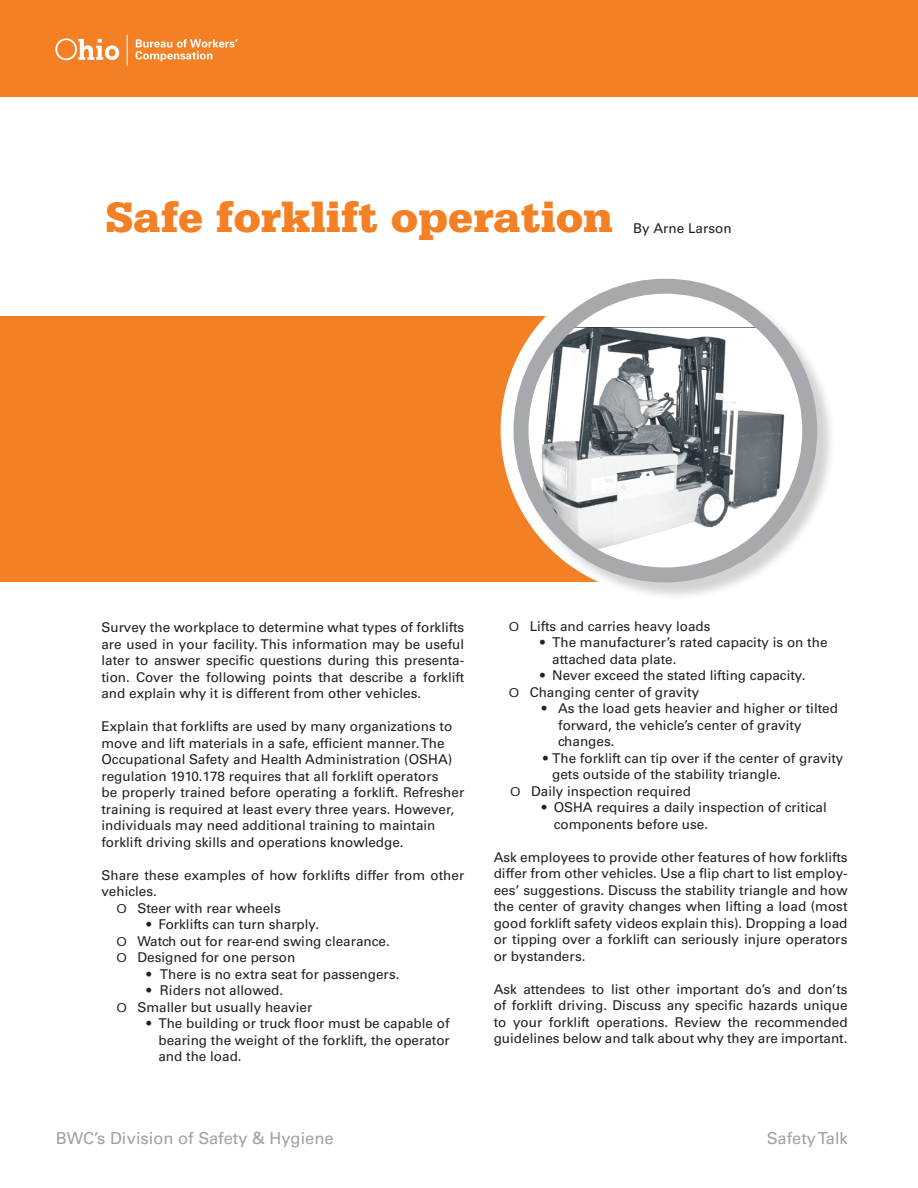
<style>
.page{position:relative;width:918px;height:1188px;background:#fff}
.page>*{position:absolute;margin:0;border:0;box-sizing:border-box;transform-origin:0 0}
.t1{font:900 45px "Serifa Std";color:#f48026}
.t2{font:16.5px "Univers LT Std";color:#a1a1a5}
.bb1{font:13.5px/16.5px "Univers LT Std";color:#231f20}
.body_text{font:13.5px "Univers LT Std";color:#231f20}
.s1{font-family:"Serifa Std"}
</style>
<div class="page">
<div style="left:0;top:0;width:918px;height:97px;background:#f48026"></div>
<svg style="left:55px;top:37px;width:183px;height:29px"></svg>
<hr style="left:127px;top:34px;width:1px;height:32px;background:#fff">
<div style="left:0;top:316px;width:642px;height:265px;background:#f48026"></div>
<div style="left:501px;top:264px;width:332px;height:332px;background:#fff;border-radius:50%"></div>
<div style="left:516px;top:281px;width:320px;height:320px;background:#231f20;opacity:.2"></div>
<svg style="left:521px;top:286px;width:289px;height:289px"></svg>
<img style="left:531px;top:327px;width:265px;height:240px">
<div style="left:514px;top:279px;width:303px;height:303px;border:15px solid #a8a9ad;border-radius:50%"></div>
<p class="t1" style="left:106px;top:191px;width:509px">Safe forklift operation</p>
<p class="body_text" style="left:633px;top:220px;width:100px">By Arne Larson</p>
<p class="bb1" style="left:101px;top:619px;width:364px;text-align:justify">Survey the workplace to determine what types of forklifts are used in your facility. This information may be useful later to answer specific questions during this presenta&shy;tion. Cover the following points that describe a forklift and explain why it is different from other vehicles.</p>
<p class="bb1" style="left:101px;top:718px;width:352px">Explain that forklifts are used by many organizations to</p>
<p class="bb1" style="left:101px;top:735px;width:345px">move and lift materials in a safe, efficient manner. The</p>
<p class="bb1" style="left:101px;top:751px;width:352px">Occupational Safety and Health Administration (OSHA)</p>
<p class="bb1" style="left:101px;top:768px;width:339px">regulation 1910.178 requires that all forklift operators</p>
<p class="bb1" style="left:101px;top:784px;width:364px">be properly trained before operating a forklift. Refresher training is required at least every three years. However,</p>
<p class="bb1" style="left:101px;top:817px;width:336px">individuals may need additional training to maintain</p>
<p class="bb1" style="left:101px;top:834px;width:304px">forklift driving skills and operations knowledge.</p>
<p class="bb1" style="left:101px;top:867px;width:364px">Share these examples of how forklifts differ from other vehicles.</p>
<p class="bb1" style="left:116px;top:900px;width:166px"><span class="s1">O</span> Steer with rear wheels</p>
<p class="bb1" style="left:146px;top:916px;width:174px">• Forklifts can turn sharply.</p>
<p class="bb1" style="left:116px;top:933px;width:275px"><span class="s1">O</span> Watch out for rear-end swing clearance.</p>
<p class="bb1" style="left:116px;top:949px;width:180px"><span class="s1">O</span> Designed for one person</p>
<p class="bb1" style="left:146px;top:966px;width:255px">• There is no extra seat for passengers.</p>
<p class="bb1" style="left:146px;top:982px;width:138px">• Riders not allowed.</p>
<p class="bb1" style="left:116px;top:999px;width:197px"><span class="s1">O</span> Smaller but usually heavier</p>
<p class="bb1" style="left:158px;top:1015px;width:293px;text-align:justify;text-indent:-12px">• The building or truck floor must be capable of bearing the weight of the forklift, the operator and the load.</p>
<p class="bb1" style="left:509px;top:618px;width:203px"><span class="s1">O</span> Lifts and carries heavy loads</p>
<p class="bb1" style="left:540px;top:634px;width:289px">• The manufacturer’s rated capacity is on the</p>
<p class="bb1" style="left:552px;top:651px;width:126px">attached data plate.</p>
<p class="bb1" style="left:540px;top:667px;width:267px">• Never exceed the stated lifting capacity.</p>
<p class="bb1" style="left:509px;top:684px;width:192px"><span class="s1">O</span> Changing center of gravity</p>
<p class="bb1" style="left:542px;top:700px;width:298px">• As the load gets heavier and higher or tilted</p>
<p class="bb1" style="left:558px;top:717px;width:245px">forward, the vehicle’s center of gravity changes.</p>
<p class="bb1" style="left:552px;top:750px;width:293px;text-indent:-9px">• The forklift can tip over if the center of gravity gets outside of the stability triangle.</p>
<p class="bb1" style="left:510px;top:783px;width:182px"><span class="s1">O</span> Daily inspection required</p>
<p class="bb1" style="left:542px;top:799px;width:287px">• OSHA requires a daily inspection of critical</p>
<p class="bb1" style="left:554px;top:816px;width:156px">components before use.</p>
<p class="bb1" style="left:494px;top:849px;width:355px;text-align:justify">Ask employees to provide other features of how forklifts differ from other vehicles. Use a flip chart to list employ&shy;ees’ suggestions. Discuss the stability triangle and how the center of gravity changes when lifting a load (most good forklift safety videos explain this). Dropping a load or tipping over a forklift can seriously injure operators or bystanders.</p>
<p class="bb1" style="left:494px;top:981px;width:355px;text-align:justify">Ask attendees to list other important do’s and don’ts of forklift driving. Discuss any specific hazards unique to your forklift operations. Review the recommended guidelines below and talk about why they are important.</p>
<p class="t2" style="left:56px;top:1128px;width:280px">BWC’s Division of Safety &amp; Hygiene</p>
<p class="t2" style="left:767px;top:1128px;width:82px">Safety Talk</p>
</div>
